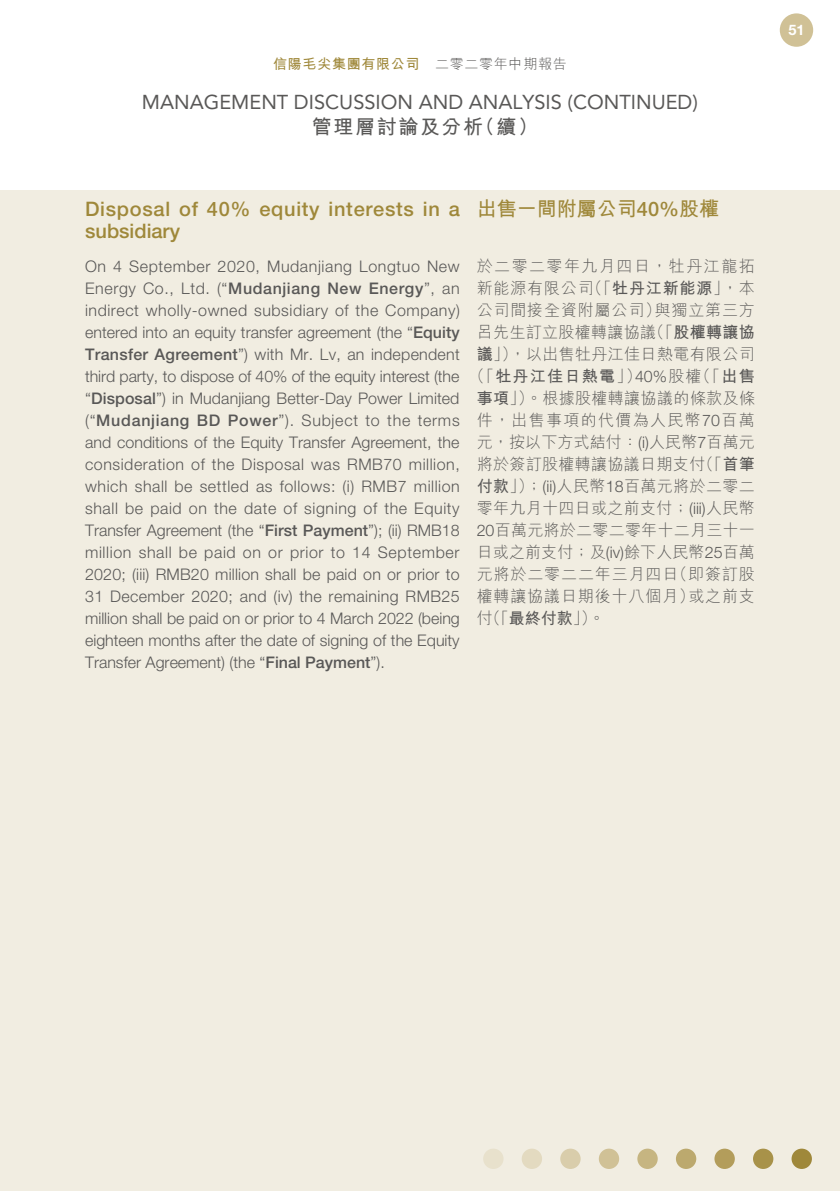
<style>
.page{position:relative;width:840px;height:1191px;background:#fff}
.page>*{position:absolute;margin:0;border:0;box-sizing:border-box;transform-origin:0 0}
.t1{font:20px "Avenir LT Std";color:#595857}
.t2{font:500 20px/22px "Helvetica Neue LT Std";letter-spacing:.035em;color:#9f883a}
.t3{font:700 20px "M Hei HK";color:#9f883a}
.t4{font:700 20px "M Hei HK";letter-spacing:.08em;color:#595857}
.t5{font:300 16px/22px "Helvetica Neue LT Std";color:#595857;text-align:justify}
.t6{font:300 16px "M Hei HK";letter-spacing:.02em;color:#595857}
.t7{font:300 16px "M Hei HK";letter-spacing:.05em;color:#595857}
.t8{font:700 16px "M Hei HK";letter-spacing:.08em;color:#595857}
.t9{font:300 16px "M Hei HK";letter-spacing:.085em;color:#595857}
.t10{font:300 16px "M Hei HK";letter-spacing:.055em;color:#595857}
.t11{font:300 16px "M Hei HK";letter-spacing:.09em;color:#595857}
.t12{font:700 14.4px "Helvetica Neue LT Std";color:#fff}
.t13{font:700 14px "M Hei HK";letter-spacing:.05em;color:#9f883a}
.s1{font-weight:300;color:#595857}
.s2{font-weight:500}
.s3{font-family:"Helvetica Neue LT Std";font-weight:500}
.s4{font-weight:700}
.s5{font-weight:300}
.s6{font-family:"Helvetica Neue LT Std";font-weight:300}
.s7{font-family:"Helvetica Neue LT Std"}
</style>
<div class="page">
<div style="left:0;top:190px;width:839px;height:1001px;background:#f1ede1"></div>
<div style="left:779px;top:13px;width:33px;height:34px;background:#d0c196;border-radius:50%"></div>
<div style="left:791px;top:1148px;width:20px;height:21px;background:#9f883a;border-radius:50%"></div>
<div style="left:752px;top:1148px;width:21px;height:21px;background:#a89249;border-radius:50%"></div>
<div style="left:714px;top:1148px;width:20px;height:21px;background:#b39d5b;border-radius:50%"></div>
<div style="left:675px;top:1148px;width:21px;height:21px;background:#bca96e;border-radius:50%"></div>
<div style="left:637px;top:1148px;width:20px;height:21px;background:#c6b581;border-radius:50%"></div>
<div style="left:598px;top:1148px;width:20px;height:21px;background:#d0c196;border-radius:50%"></div>
<div style="left:560px;top:1148px;width:20px;height:21px;background:#d9cdab;border-radius:50%"></div>
<div style="left:521px;top:1148px;width:20px;height:21px;background:#e3dac0;border-radius:50%"></div>
<div style="left:483px;top:1148px;width:20px;height:21px;background:#e8e1cc;border-radius:50%"></div>
<p class="t13" style="left:273px;top:54px;width:295px">信陽毛尖集團有限公司 <span class="s1">二零二零年中期報告</span></p>
<p class="t1" style="left:142px;top:90px;width:557px">MANAGEMENT DISCUSSION AND ANALYSIS (CONTINUED)</p>
<p class="t4" style="left:312px;top:112px;width:228px">管理層討論及分析（續）</p>
<p class="t2" style="left:85px;top:198px;width:376px">Disposal of 40% equity interests in a subsidiary</p>
<p class="t5" style="left:85px;top:255px;width:376px">On 4 September 2020, Mudanjiang Longtuo New Energy Co., Ltd. (“<span class="s2">Mudanjiang New Energy</span>”, an indirect wholly-owned subsidiary of the Company) entered into an equity transfer agreement (the “<span class="s2">Equity Transfer Agreement</span>”) with Mr. Lv, an independent third party, to dispose of 40% of the equity interest (the “<span class="s2">Disposal</span>”) in Mudanjiang Better-Day Power Limited (“<span class="s2">Mudanjiang BD Power</span>”). Subject to the terms and conditions of the Equity Transfer Agreement, the consideration of the Disposal was RMB70 million, which shall be settled as follows: (i) RMB7 million shall be paid on the date of signing of the Equity Transfer Agreement (the “<span class="s2">First Payment</span>”); (ii) RMB18 million shall be paid on or prior to 14 September 2020; (iii) RMB20 million shall be paid on or prior to 31 December 2020; and (iv) the remaining RMB25 million shall be paid on or prior to 4 March 2022 (being eighteen months after the date of signing of the Equity Transfer Agreement) (the “<span class="s2">Final Payment</span>”).</p>
<p class="t3" style="left:476px;top:194px;width:244px">出售一間附屬公司<span class="s3">40%</span>股權</p>
<p class="t11" style="left:476px;top:258px;width:279px">於二零二零年九月四日，牡丹江龍拓</p>
<p class="t7" style="left:476px;top:280px;width:279px">新能源有限公司（「<span class="s4">牡丹江新能源</span>」，本</p>
<p class="t7" style="left:476px;top:302px;width:279px">公司間接全資附屬公司）與獨立第三方</p>
<p class="t6" style="left:476px;top:324px;width:279px">呂先生訂立股權轉讓協議（「<span class="s4">股權轉讓協</span></p>
<p class="t6" style="left:476px;top:346px;width:279px"><span class="s4">議</span>」），以出售牡丹江佳日熱電有限公司</p>
<p class="t8" style="left:468px;top:365px;width:287px"><span class="s5">（「</span>牡丹江佳日熱電<span class="s5">」）</span><span class="s6">40%</span><span class="s5">股權（「</span>出售</p>
<p class="t6" style="left:476px;top:390px;width:279px"><span class="s4">事項</span>」）。根據股權轉讓協議的條款及條</p>
<p class="t9" style="left:476px;top:412px;width:279px">件，出售事項的代價為人民幣<span class="s7">70</span>百萬</p>
<p class="t6" style="left:476px;top:434px;width:279px">元，按以下方式結付：<span class="s7">(i)</span>人民幣<span class="s7">7</span>百萬元</p>
<p class="t6" style="left:476px;top:456px;width:279px">將於簽訂股權轉讓協議日期支付（「<span class="s4">首筆</span></p>
<p class="t6" style="left:476px;top:478px;width:279px"><span class="s4">付款</span>」）；<span class="s7">(ii)</span>人民幣<span class="s7">18</span>百萬元將於二零二</p>
<p class="t6" style="left:476px;top:500px;width:279px">零年九月十四日或之前支付；<span class="s7">(iii)</span>人民幣</p>
<p class="t6" style="left:476px;top:522px;width:279px"><span class="s7">20</span>百萬元將於二零二零年十二月三十一</p>
<p class="t6" style="left:476px;top:544px;width:279px">日或之前支付；及<span class="s7">(iv)</span>餘下人民幣<span class="s7">25</span>百萬</p>
<p class="t10" style="left:476px;top:566px;width:279px">元將於二零二二年三月四日（即簽訂股</p>
<p class="t7" style="left:476px;top:588px;width:279px">權轉讓協議日期後十八個月）或之前支</p>
<p class="t6" style="left:476px;top:610px;width:129px">付（「<span class="s4">最終付款</span>」）。</p>
<p class="t12" style="left:787px;top:21px;width:18px">51</p>
</div>
